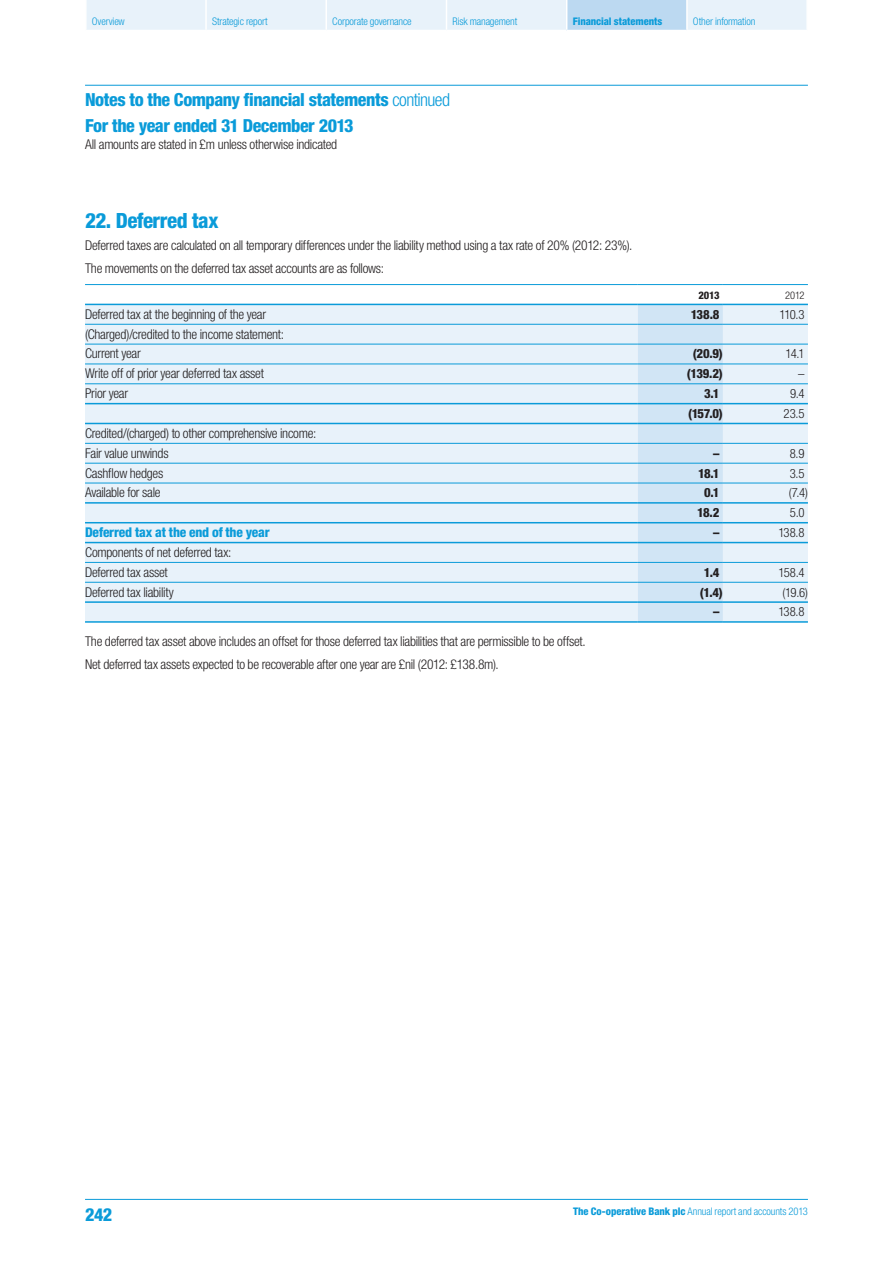
<style>
.page{position:relative;width:893px;height:1263px;background:#fff}
.page>*{position:absolute;margin:0;border:0;box-sizing:border-box;transform-origin:0 0}
.t1{font:800 condensed 21px "Helvetica Neue LT Std";letter-spacing:-.025em;color:#0a9bd9}
.t2{font:800 condensed 18px/25.5px "Helvetica Neue LT Std";letter-spacing:-.025em;color:#0a9bd9}
.t3{font:300 condensed 13.5px/19.8px "Helvetica Neue LT Std";letter-spacing:-.02em;color:#231f20}
.t4{font:800 condensed 13.5px "Helvetica Neue LT Std";letter-spacing:-.015em;color:#0a9bd9}
.t5{font:300 condensed 12.75px "Helvetica Neue LT Std";letter-spacing:-.065em;color:#231f20}
.t6{font:800 condensed 12.75px "Helvetica Neue LT Std";letter-spacing:-.06em;color:#231f20}
.t7{font:300 condensed 10.5px "Helvetica Neue LT Std";letter-spacing:-.01em;color:#0a9bd9}
.t8{font:800 condensed 10.5px "Helvetica Neue LT Std";letter-spacing:-.005em;color:#0a9bd9}
.t9{font:800 condensed 10.5px "Helvetica Neue LT Std";color:#231f20}
.t10{font:300 condensed 10.5px "Helvetica Neue LT Std";color:#231f20}
.s1{font-weight:300}
.s2{font-weight:800}
</style>
<div class="page">
<hr style="left:85px;top:1199px;width:723px;height:1px;background:#0a9bd9">
<hr style="left:85px;top:85px;width:723px;height:1px;background:#0a9bd9">
<div style="left:87px;top:0;width:719px;height:30px;background:#e8f2fa"></div>
<div style="left:567px;top:0;width:120px;height:31px;background:#bcd9f1"></div>
<hr style="left:205px;top:0;width:2px;height:30px;background:#fff">
<hr style="left:325px;top:0;width:2px;height:30px;background:#fff">
<hr style="left:446px;top:0;width:1px;height:30px;background:#fff">
<hr style="left:566px;top:0;width:1px;height:30px;background:#fff">
<hr style="left:686px;top:0;width:2px;height:30px;background:#fff">
<hr style="left:567px;top:30px;width:120px;height:1px;background:#fff">
<div style="left:85px;top:305px;width:723px;height:316px;background:#e8f2fa"></div>
<div style="left:638px;top:305px;width:85px;height:316px;background:#d1e5f5"></div>
<hr style="left:85px;top:324px;width:553px;height:1px;background:#0a9bd9">
<hr style="left:638px;top:324px;width:85px;height:1px;background:#0a9bd9">
<hr style="left:723px;top:324px;width:85px;height:1px;background:#0a9bd9">
<hr style="left:85px;top:344px;width:553px;height:1px;background:#0a9bd9">
<hr style="left:638px;top:344px;width:85px;height:1px;background:#0a9bd9">
<hr style="left:723px;top:344px;width:85px;height:1px;background:#0a9bd9">
<hr style="left:85px;top:364px;width:553px;height:1px;background:#0a9bd9">
<hr style="left:638px;top:364px;width:85px;height:1px;background:#0a9bd9">
<hr style="left:723px;top:364px;width:85px;height:1px;background:#0a9bd9">
<hr style="left:85px;top:383px;width:553px;height:1px;background:#0a9bd9">
<hr style="left:638px;top:383px;width:85px;height:1px;background:#0a9bd9">
<hr style="left:723px;top:383px;width:85px;height:1px;background:#0a9bd9">
<hr style="left:85px;top:443px;width:553px;height:1px;background:#0a9bd9">
<hr style="left:638px;top:443px;width:85px;height:1px;background:#0a9bd9">
<hr style="left:723px;top:443px;width:85px;height:1px;background:#0a9bd9">
<hr style="left:85px;top:463px;width:553px;height:1px;background:#0a9bd9">
<hr style="left:638px;top:463px;width:85px;height:1px;background:#0a9bd9">
<hr style="left:723px;top:463px;width:85px;height:1px;background:#0a9bd9">
<hr style="left:85px;top:483px;width:553px;height:1px;background:#0a9bd9">
<hr style="left:638px;top:483px;width:85px;height:1px;background:#0a9bd9">
<hr style="left:723px;top:483px;width:85px;height:1px;background:#0a9bd9">
<hr style="left:85px;top:562px;width:553px;height:1px;background:#0a9bd9">
<hr style="left:638px;top:562px;width:85px;height:1px;background:#0a9bd9">
<hr style="left:723px;top:562px;width:85px;height:1px;background:#0a9bd9">
<hr style="left:85px;top:582px;width:553px;height:1px;background:#0a9bd9">
<hr style="left:638px;top:582px;width:85px;height:1px;background:#0a9bd9">
<hr style="left:723px;top:582px;width:85px;height:1px;background:#0a9bd9">
<hr style="left:85px;top:403px;width:553px;height:1px;background:#0a9bd9">
<hr style="left:638px;top:403px;width:85px;height:1px;background:#0a9bd9">
<hr style="left:723px;top:403px;width:85px;height:1px;background:#0a9bd9">
<hr style="left:85px;top:284px;width:553px;height:1px;background:#0a9bd9">
<hr style="left:638px;top:284px;width:85px;height:1px;background:#0a9bd9">
<hr style="left:723px;top:284px;width:85px;height:1px;background:#0a9bd9">
<hr style="left:85px;top:304px;width:553px;height:1px;background:#0a9bd9">
<hr style="left:723px;top:304px;width:85px;height:1px;background:#0a9bd9">
<hr style="left:85px;top:502px;width:553px;height:2px;background:#0a9bd9">
<hr style="left:638px;top:502px;width:85px;height:2px;background:#0a9bd9">
<hr style="left:723px;top:502px;width:85px;height:2px;background:#0a9bd9">
<hr style="left:638px;top:304px;width:85px;height:1px;background:#0a9bd9">
<hr style="left:85px;top:522px;width:553px;height:1px;background:#0a9bd9">
<hr style="left:638px;top:522px;width:85px;height:1px;background:#0a9bd9">
<hr style="left:723px;top:522px;width:85px;height:1px;background:#0a9bd9">
<hr style="left:85px;top:423px;width:553px;height:1px;background:#0a9bd9">
<hr style="left:85px;top:601px;width:553px;height:2px;background:#0a9bd9">
<hr style="left:638px;top:601px;width:85px;height:2px;background:#0a9bd9">
<hr style="left:723px;top:601px;width:85px;height:2px;background:#0a9bd9">
<hr style="left:85px;top:621px;width:553px;height:2px;background:#0a9bd9">
<hr style="left:638px;top:621px;width:85px;height:2px;background:#0a9bd9">
<hr style="left:723px;top:621px;width:85px;height:2px;background:#0a9bd9">
<hr style="left:638px;top:423px;width:85px;height:1px;background:#0a9bd9">
<hr style="left:723px;top:423px;width:85px;height:1px;background:#0a9bd9">
<hr style="left:85px;top:542px;width:553px;height:1px;background:#0a9bd9">
<hr style="left:638px;top:542px;width:85px;height:1px;background:#0a9bd9">
<hr style="left:723px;top:542px;width:85px;height:1px;background:#0a9bd9">
<p class="t7" style="left:92px;top:15px;width:35px">Overview</p>
<p class="t7" style="left:212px;top:15px;width:57px">Strategic report</p>
<p class="t7" style="left:332px;top:15px;width:81px">Corporate governance</p>
<p class="t7" style="left:452px;top:15px;width:66px">Risk management</p>
<p class="t8" style="left:573px;top:14px;width:91px">Financial statements</p>
<p class="t7" style="left:693px;top:15px;width:64px">Other information</p>
<h2 class="t2" style="left:85px;top:87px;width:366px">Notes to the Company financial statements <span class="s1">continued<br></span>For the year ended 31 December 2013</h2>
<p class="t3" style="left:85px;top:134px;width:254px">All amounts are stated in £m unless otherwise indicated</p>
<h1 class="t1" style="left:85px;top:207px;width:135px">22. Deferred tax</h1>
<p class="t3" style="left:85px;top:234px;width:549px;line-height:22.5px">Deferred taxes are calculated on all temporary differences under the liability method using a tax rate of 20% (2012: 23%).<br>The movements on the deferred tax asset accounts are as follows:</p>
<p class="t9" style="left:698px;top:289px;width:23px">2013</p>
<p class="t10" style="left:785px;top:289px;width:21px">2012</p>
<p class="t3" style="left:85px;top:304px;width:183px">Deferred tax at the beginning of the year</p>
<p class="t6" style="left:691px;top:306px;width:30px">138.8</p>
<p class="t5" style="left:779px;top:307px;width:27px">110.3</p>
<p class="t3" style="left:85px;top:324px;width:201px">(Charged)/credited to the income statement:<br>Current year</p>
<p class="t6" style="left:693px;top:346px;width:32px">(20.9)</p>
<p class="t5" style="left:785px;top:347px;width:20px">14.1</p>
<p class="t3" style="left:85px;top:363px;width:180px">Write off of prior year deferred tax asset</p>
<p class="t6" style="left:687px;top:366px;width:37px">(139.2)</p>
<p class="t5" style="left:798px;top:366px;width:8px">–</p>
<p class="t3" style="left:85px;top:383px;width:45px">Prior year</p>
<p class="t6" style="left:704px;top:386px;width:17px">3.1</p>
<p class="t5" style="left:790px;top:386px;width:16px">9.4</p>
<p class="t6" style="left:688px;top:405px;width:36px">(157.0)</p>
<p class="t5" style="left:784px;top:406px;width:22px">23.5</p>
<p class="t3" style="left:85px;top:423px;width:233px">Credited/(charged) to other comprehensive income:<br>Fair value unwinds</p>
<p class="t6" style="left:713px;top:445px;width:8px">–</p>
<p class="t5" style="left:790px;top:446px;width:16px">8.9</p>
<p class="t3" style="left:85px;top:463px;width:80px">Cashflow hedges</p>
<p class="t6" style="left:698px;top:465px;width:23px">18.1</p>
<p class="t5" style="left:790px;top:466px;width:16px">3.5</p>
<p class="t3" style="left:85px;top:483px;width:77px">Available for sale</p>
<p class="t6" style="left:704px;top:485px;width:17px">0.1</p>
<p class="t5" style="left:789px;top:485px;width:21px">(7.4)</p>
<p class="t6" style="left:697px;top:505px;width:24px">18.2</p>
<p class="t5" style="left:790px;top:505px;width:16px">5.0</p>
<p class="t4" style="left:85px;top:524px;width:186px">Deferred tax at the end of the year</p>
<p class="t6" style="left:713px;top:525px;width:8px">–</p>
<p class="t5" style="left:778px;top:525px;width:28px">138.8</p>
<p class="t3" style="left:85px;top:542px;width:148px">Components of net deferred tax:<br>Deferred tax asset</p>
<p class="t6" style="left:704px;top:564px;width:17px">1.4</p>
<p class="t5" style="left:778px;top:565px;width:28px">158.4</p>
<p class="t3" style="left:85px;top:582px;width:90px">Deferred tax liability</p>
<p class="t6" style="left:700px;top:584px;width:25px">(1.4)</p>
<p class="t5" style="left:783px;top:585px;width:27px">(19.6)</p>
<p class="t6" style="left:713px;top:604px;width:8px">–</p>
<p class="t5" style="left:778px;top:605px;width:28px">138.8</p>
<p class="t3" style="left:85px;top:630px;width:502px;line-height:22.5px">The deferred tax asset above includes an offset for those deferred tax liabilities that are permissible to be offset.<br>Net deferred tax assets expected to be recoverable after one year are £nil (2012: £138.8m).</p>
<h2 class="t2" style="left:85px;top:1201px;width:29px">242</h2>
<p class="t7" style="left:573px;top:1205px;width:236px"><span class="s2">The Co-operative Bank plc</span> Annual report and accounts 2013</p>
</div>
